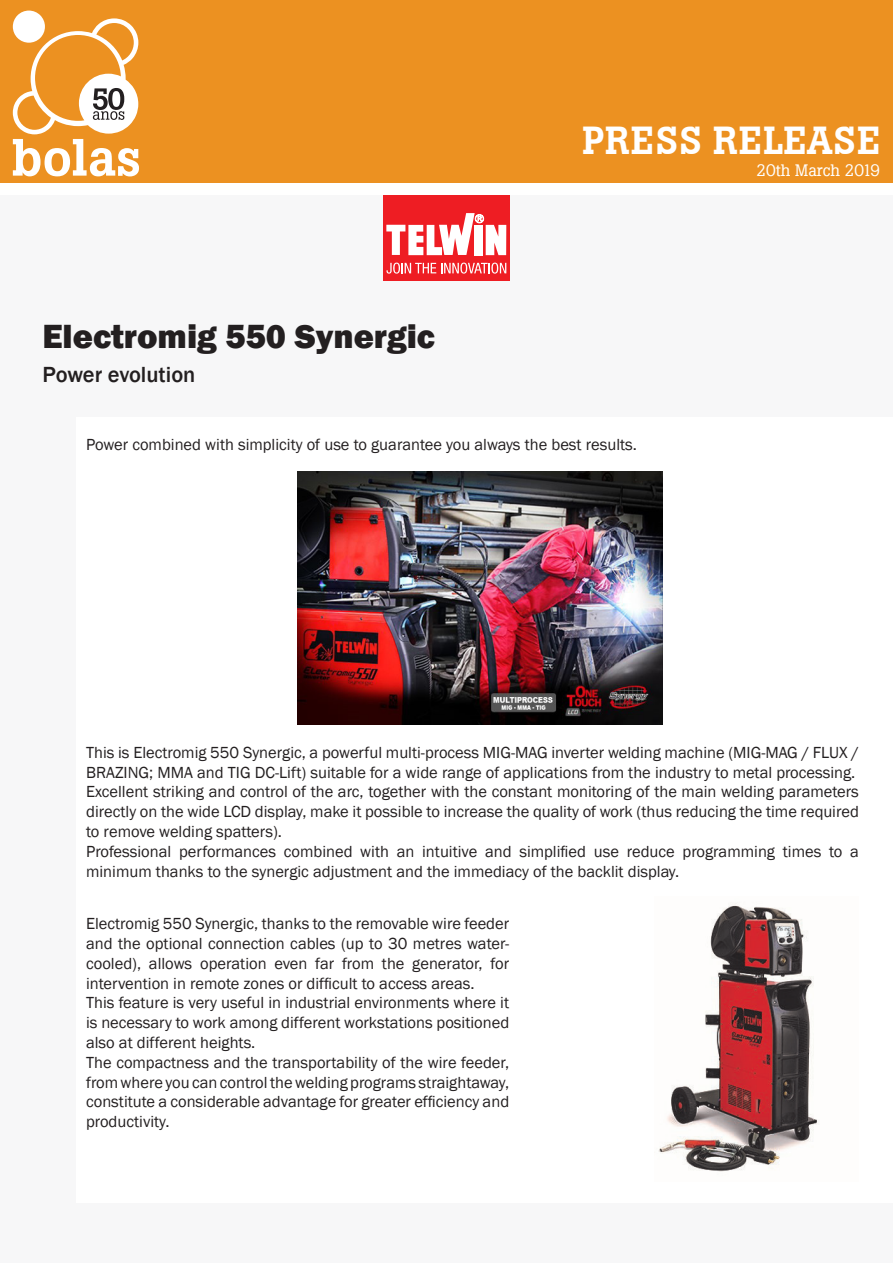
<style>
.page{position:relative;width:893px;height:1263px;background:#fff}
.page>*{position:absolute;margin:0;border:0;box-sizing:border-box;transform-origin:0 0}
.t1{font:500 39px "Boton";letter-spacing:.02em;color:#fff}
.t2{font:800 34.5px "Franklin Gothic";color:#231f20}
.t3{font:500 22.5px "Franklin Gothic";color:#231f20}
.t4{font:16.5px/19.8px "Franklin Gothic";color:#231f20;text-align:justify}
.t5{font:16.5px "Boton";color:#fff}
</style>
<div class="page">
<div style="left:0;top:196px;width:893px;height:1067px;background:#f7f7f8"></div>
<div style="left:77px;top:417px;width:816px;height:786px;background:#fff"></div>
<div style="left:0;top:0;width:893px;height:183px;background:#ec9121"></div>
<svg style="left:13px;top:11px;width:126px;height:165px"></svg>
<div style="left:383px;top:196px;width:127px;height:85px;background:#ee1d23"></div>
<svg style="left:386px;top:213px;width:120px;height:42px"></svg>
<svg style="left:386px;top:263px;width:120px;height:11px"></svg>
<img style="left:298px;top:471px;width:364px;height:254px">
<img style="left:658px;top:903px;width:160px;height:269px">
<p class="t2" style="left:43px;top:314px;width:394px">Electromig 550 Synergic</p>
<p class="t3" style="left:43px;top:360px;width:154px">Power evolution</p>
<p class="t1" style="left:582px;top:118px;width:299px">PRESS RELEASE</p>
<p class="t5" style="left:756px;top:161px;width:125px">20th March 2019</p>
<p class="t4" style="left:86px;top:435px;width:552px">Power combined with simplicity of use to guarantee you always the best results.</p>
<p class="t4" style="left:86px;top:743px;width:774px">This is Electromig 550 Synergic, a powerful multi-process MIG-MAG inverter welding machine (MIG-MAG / FLUX /<br>BRAZING; MMA and TIG DC-Lift) suitable for a wide range of applications from the industry to metal processing.</p>
<p class="t4" style="left:86px;top:782px;width:774px">Excellent striking and control of the arc, together with the constant monitoring of the main welding parameters directly on the wide LCD display, make it possible to increase the quality of work (thus reducing the time required to remove welding spatters).</p>
<p class="t4" style="left:86px;top:842px;width:774px">Professional performances combined with an intuitive and simplified use reduce programming times to a minimum thanks to the synergic adjustment and the immediacy of the backlit display.</p>
<p class="t4" style="left:86px;top:914px;width:425px">Electromig 550 Synergic, thanks to the removable wire feeder and the optional connection cables (up to 30 metres water&shy;cooled), allows operation even far from the generator, for intervention in remote zones or difficult to access areas.</p>
<p class="t4" style="left:86px;top:993px;width:425px">This feature is very useful in industrial environments where it is necessary to work among different workstations positioned also at different heights.</p>
<p class="t4" style="left:86px;top:1053px;width:425px">The compactness and the transportability of the wire feeder, from where you can control the welding programs straightaway, constitute a considerable advantage for greater efficiency and productivity.</p>
</div>
